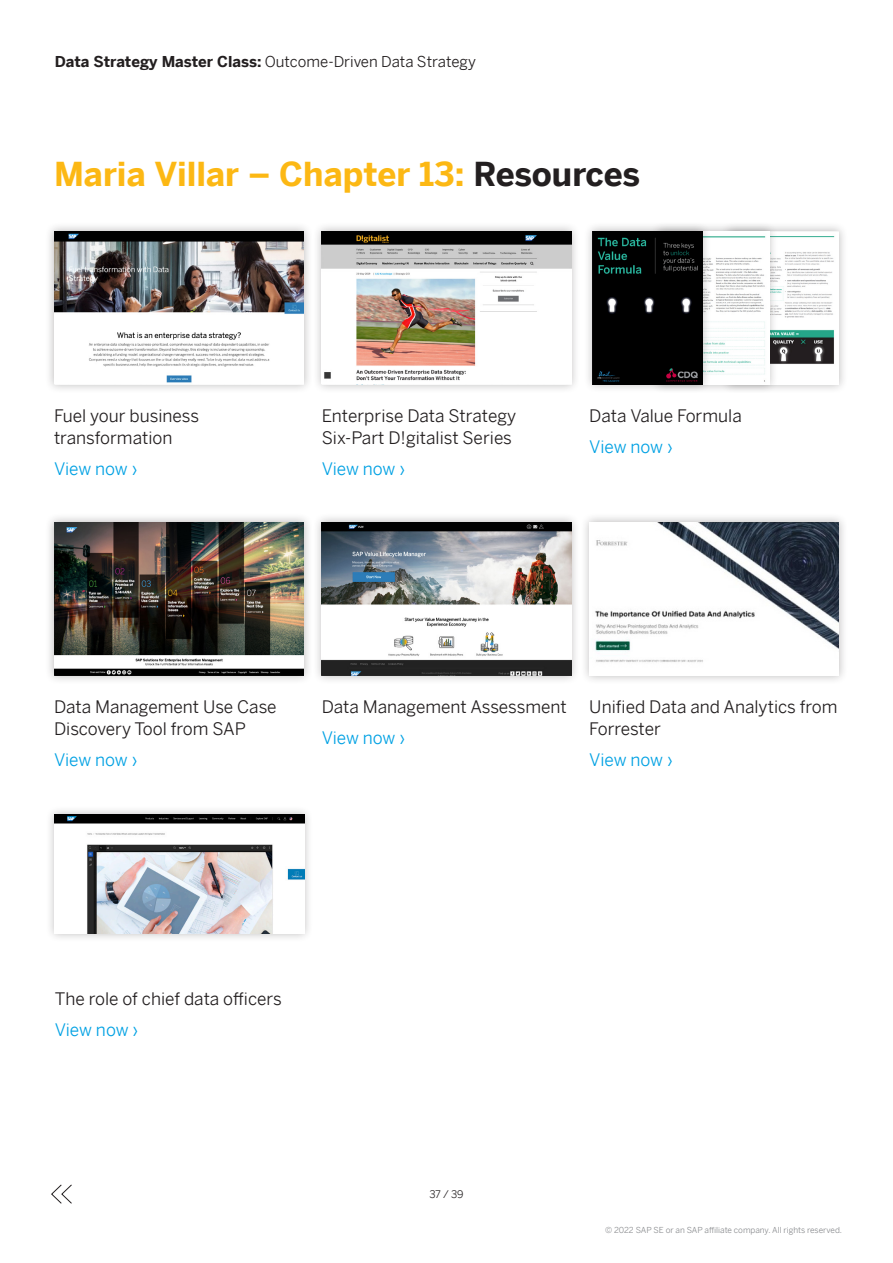
<style>
.page{position:relative;width:893px;height:1263px;background:#fff}
.page>*{position:absolute;margin:0;border:0;box-sizing:border-box;transform-origin:0 0}
.Section_Headline{font:700 33px "Benton Sans";color:#fcb814}
.Body{font:17.25px/22.5px "Benton Sans";color:#231f20}
.Body-2{font:17.25px "Benton Sans";letter-spacing:-.01em;color:#00a1e3}
.t1{font:15px "Benton Sans";color:#231f20}
.t2{font:10.5px "Benton Sans";color:#231f20}
.t3{font:8.25px "Benton Sans";color:#8a8c8f}
.s1{font-weight:700}
.s2{color:#231f20}
</style>
<div class="page">
<svg style="left:51px;top:1184px;width:21px;height:20px"></svg>
<div style="left:720px;top:222px;width:128px;height:171px;background:#231f20;opacity:.3"></div>
<img style="left:778px;top:231px;width:61px;height:153px">
<div style="left:650px;top:222px;width:128px;height:171px;background:#231f20;opacity:.3"></div>
<img style="left:711px;top:231px;width:58px;height:153px">
<div style="left:45px;top:222px;width:268px;height:171px;background:#231f20;opacity:.3"></div>
<img style="left:54px;top:231px;width:250px;height:153px">
<div style="left:45px;top:513px;width:268px;height:171px;background:#231f20;opacity:.3"></div>
<img style="left:54px;top:522px;width:250px;height:153px">
<div style="left:313px;top:222px;width:268px;height:171px;background:#231f20;opacity:.3"></div>
<img style="left:322px;top:231px;width:249px;height:153px">
<div style="left:313px;top:513px;width:268px;height:171px;background:#231f20;opacity:.3"></div>
<img style="left:322px;top:522px;width:249px;height:153px">
<div style="left:583px;top:222px;width:128px;height:171px;background:#231f20;opacity:.3"></div>
<img style="left:592px;top:231px;width:110px;height:153px">
<div style="left:580px;top:513px;width:268px;height:171px;background:#231f20;opacity:.3"></div>
<img style="left:589px;top:522px;width:250px;height:153px">
<div style="left:46px;top:805px;width:268px;height:138px;background:#231f20;opacity:.3"></div>
<img style="left:55px;top:814px;width:249px;height:119px">
<p class="t1" style="left:55px;top:48px;width:423px"><span class="s1">Data Strategy Master Class:</span> Outcome-Driven Data Strategy</p>
<p class="Section_Headline" style="left:54px;top:145px;width:587px">Maria Villar – Chapter 13: <span class="s2">Resources</span></p>
<p class="Body" style="left:54px;top:402px;width:147px">Fuel your business</p>
<p class="Body" style="left:54px;top:425px;width:120px">transformation</p>
<p class="Body-2" style="left:54px;top:454px;width:85px">View now ›</p>
<p class="Body" style="left:322px;top:402px;width:196px">Enterprise Data Strategy<br>Six-Part D!gitalist Series</p>
<p class="Body-2" style="left:322px;top:454px;width:85px">View now ›</p>
<p class="Body" style="left:589px;top:402px;width:154px">Data Value Formula</p>
<p class="Body-2" style="left:589px;top:432px;width:85px">View now ›</p>
<p class="Body" style="left:54px;top:693px;width:224px">Data Management Use Case<br>Discovery Tool from SAP</p>
<p class="Body-2" style="left:54px;top:745px;width:85px">View now ›</p>
<p class="Body" style="left:322px;top:693px;width:247px">Data Management Assessment</p>
<p class="Body-2" style="left:322px;top:723px;width:85px">View now ›</p>
<p class="Body" style="left:589px;top:693px;width:250px">Unified Data and Analytics from<br>Forrester</p>
<p class="Body-2" style="left:589px;top:745px;width:85px">View now ›</p>
<p class="Body" style="left:55px;top:985px;width:229px">The role of chief data officers</p>
<p class="Body-2" style="left:55px;top:1015px;width:85px">View now ›</p>
<p class="t2" style="left:429px;top:1185px;width:36px">37 / 39</p>
<p class="t3" style="left:605px;top:1223px;width:239px">© 2022 SAP SE or an SAP affiliate company. All rights reserved.</p>
</div>
